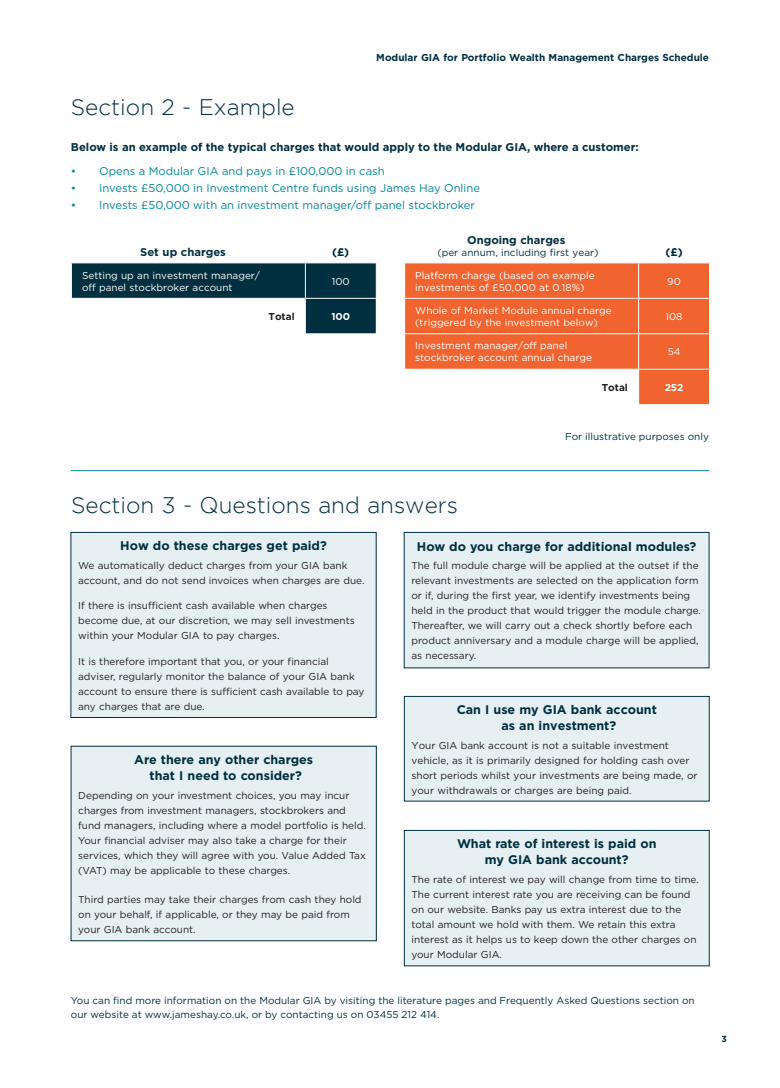
<style>
.page{position:relative;width:780px;height:1088px;background:#fff}
.page>*{position:absolute;margin:0;border:0;box-sizing:border-box;transform-origin:0 0}
.t1{font:300 22.5px "Gotham";color:#002f40}
.t2{font:700 12.5px/16.2px "Gotham";color:#002f40;text-align:center}
.t3{font:11.25px "Gotham";color:#089}
.t4{font:700 11.25px "Gotham";color:#002f40}
.t5{font:10px/15px "Gotham";color:#231f20}
.t6{font:10px/12px "Gotham";color:#fff}
.t7{font:10px/13.8px "Gotham";color:#002f40}
.t8{font:700 10px "Gotham";color:#002f40}
.t9{font:700 10px "Gotham";color:#231f20}
.t10{font:700 10px "Gotham";color:#fff}
.t11{font:700 8.75px "Gotham";color:#002f40}
</style>
<div class="page">
<div style="left:305px;top:298px;width:71px;height:36px;background:#002f40"></div>
<div style="left:72px;top:263px;width:304px;height:35px;background:#002f40"></div>
<hr style="left:305px;top:263px;width:1px;height:35px;background:#fff">
<hr style="left:305px;top:298px;width:72px;height:1px;background:#fff">
<hr style="left:305px;top:299px;width:1px;height:34px;background:#fff">
<hr style="left:305px;top:333px;width:72px;height:1px;background:#fff">
<div style="left:405px;top:263px;width:304px;height:106px;background:#f2642f"></div>
<div style="left:638px;top:369px;width:71px;height:36px;background:#f2642f"></div>
<hr style="left:638px;top:370px;width:1px;height:34px;background:#fff">
<hr style="left:638px;top:404px;width:72px;height:1px;background:#fff">
<hr style="left:638px;top:263px;width:1px;height:35px;background:#fff">
<hr style="left:404px;top:298px;width:234px;height:1px;background:#fff">
<hr style="left:638px;top:298px;width:72px;height:1px;background:#fff">
<hr style="left:638px;top:299px;width:1px;height:34px;background:#fff">
<hr style="left:404px;top:333px;width:234px;height:1px;background:#fff">
<hr style="left:638px;top:333px;width:72px;height:1px;background:#fff">
<hr style="left:638px;top:334px;width:1px;height:35px;background:#fff">
<hr style="left:638px;top:369px;width:72px;height:1px;background:#fff">
<hr style="left:71px;top:470px;width:638px;height:1px;background:#089">
<div style="left:71px;top:532px;width:305px;height:185px;background:#e6eff2"></div>
<div style="left:71px;top:532px;width:305px;height:186px;border:1px solid #002f40"></div>
<div style="left:404px;top:532px;width:305px;height:136px;background:#e6eff2"></div>
<div style="left:404px;top:532px;width:305px;height:136px;border:1px solid #002f40"></div>
<div style="left:71px;top:746px;width:305px;height:195px;background:#e6eff2"></div>
<div style="left:404px;top:830px;width:305px;height:136px;background:#e6eff2"></div>
<div style="left:404px;top:830px;width:305px;height:136px;border:1px solid #002f40"></div>
<div style="left:404px;top:696px;width:305px;height:105px;background:#e6eff2"></div>
<div style="left:404px;top:696px;width:305px;height:105px;border:1px solid #002f40"></div>
<p class="t8" style="left:376px;top:51px;width:334px">Modular GIA for Portfolio Wealth Management Charges Schedule</p>
<h1 class="t1" style="left:71px;top:95px;width:225px">Section 2 - Example</h1>
<p class="t4" style="left:71px;top:140px;width:569px">Below is an example of the typical charges that would apply to the Modular GIA, where a customer:</p>
<p class="t3" style="left:71px;top:164px;width:315px">• Opens a Modular GIA and pays in £100,000 in cash</p>
<p class="t3" style="left:71px;top:181px;width:410px">• Invests £50,000 in Investment Centre funds using James Hay Online</p>
<p class="t3" style="left:71px;top:198px;width:405px">• Invests £50,000 with an investment manager/off panel stockbroker</p>
<p class="t4" style="left:140px;top:244px;width:87px">Set up charges</p>
<p class="t4" style="left:332px;top:244px;width:19px">(£)</p>
<p class="t6" style="left:82px;top:269px;width:179px">Setting up an investment manager/ off panel stockbroker account</p>
<p class="t6" style="left:332px;top:275px;width:19px">100</p>
<p class="t9" style="left:268px;top:310px;width:28px">Total</p>
<p class="t10" style="left:331px;top:310px;width:20px">100</p>
<p class="t4" style="left:467px;top:232px;width:100px">Ongoing charges</p>
<p class="t7" style="left:437px;top:245px;width:163px">(per annum, including first year)</p>
<p class="t4" style="left:665px;top:244px;width:19px">(£)</p>
<p class="t6" style="left:415px;top:269px;width:181px">Platform charge (based on example investments of £50,000 at 0.18%)</p>
<p class="t6" style="left:667px;top:275px;width:15px">90</p>
<p class="t6" style="left:415px;top:304px;width:198px">Whole of Market Module annual charge (triggered by the investment below)</p>
<p class="t6" style="left:665px;top:310px;width:19px">108</p>
<p class="t6" style="left:415px;top:340px;width:178px">Investment manager/off panel stockbroker account annual charge</p>
<p class="t6" style="left:667px;top:346px;width:14px">54</p>
<p class="t9" style="left:601px;top:381px;width:28px">Total</p>
<p class="t10" style="left:664px;top:381px;width:20px">252</p>
<p class="t7" style="left:565px;top:429px;width:145px">For illustrative purposes only</p>
<h1 class="t1" style="left:71px;top:493px;width:388px">Section 3 - Questions and answers</h1>
<p class="t2" style="left:120px;top:537px;width:208px">How do these charges get paid?</p>
<p class="t5" style="left:78px;top:557px;width:288px">We automatically deduct charges from your GIA bank account, and do not send invoices when charges are due.</p>
<p class="t5" style="left:78px;top:598px;width:278px">If there is insufficient cash available when charges become due, at our discretion, we may sell investments within your Modular GIA to pay charges.</p>
<p class="t5" style="left:78px;top:653px;width:288px">It is therefore important that you, or your financial adviser, regularly monitor the balance of your GIA bank account to ensure there is sufficient cash available to pay any charges that are due.</p>
<p class="t2" style="left:134px;top:751px;width:180px">Are there any other charges that I need to consider?</p>
<p class="t5" style="left:78px;top:787px;width:289px">Depending on your investment choices, you may incur charges from investment managers, stockbrokers and fund managers, including where a model portfolio is held.<br>Your financial adviser may also take a charge for their services, which they will agree with you. Value Added Tax (VAT) may be applicable to these charges.</p>
<p class="t5" style="left:78px;top:892px;width:285px">Third parties may take their charges from cash they hold on your behalf, if applicable, or they may be paid from your GIA bank account.</p>
<p class="t2" style="left:417px;top:538px;width:281px">How do you charge for additional modules?</p>
<p class="t5" style="left:411px;top:558px;width:291px">The full module charge will be applied at the outset if the relevant investments are selected on the application form or if, during the first year, we identify investments being held in the product that would trigger the module charge.<br>Thereafter, we will carry out a check shortly before each product anniversary and a module charge will be applied, as necessary.</p>
<p class="t2" style="left:456px;top:701px;width:202px">Can I use my GIA bank account as an investment?</p>
<p class="t5" style="left:411px;top:737px;width:287px">Your GIA bank account is not a suitable investment vehicle, as it is primarily designed for holding cash over short periods whilst your investments are being made, or your withdrawals or charges are being paid.</p>
<p class="t2" style="left:457px;top:835px;width:201px">What rate of interest is paid on my GIA bank account?</p>
<p class="t5" style="left:411px;top:872px;width:289px">The rate of interest we pay will change from time to time.<br>The current interest rate you are receiving can be found on our website. Banks pay us extra interest due to the total amount we hold with them. We retain this extra interest as it helps us to keep down the other charges on your Modular GIA.</p>
<p class="t7" style="left:71px;top:994px;width:625px">You can find more information on the Modular GIA by visiting the literature pages and Frequently Asked Questions section on our website at www.jameshay.co.uk, or by contacting us on 03455 212 414.</p>
<p class="t11" style="left:721px;top:1033px;width:7px">3</p>
</div>
